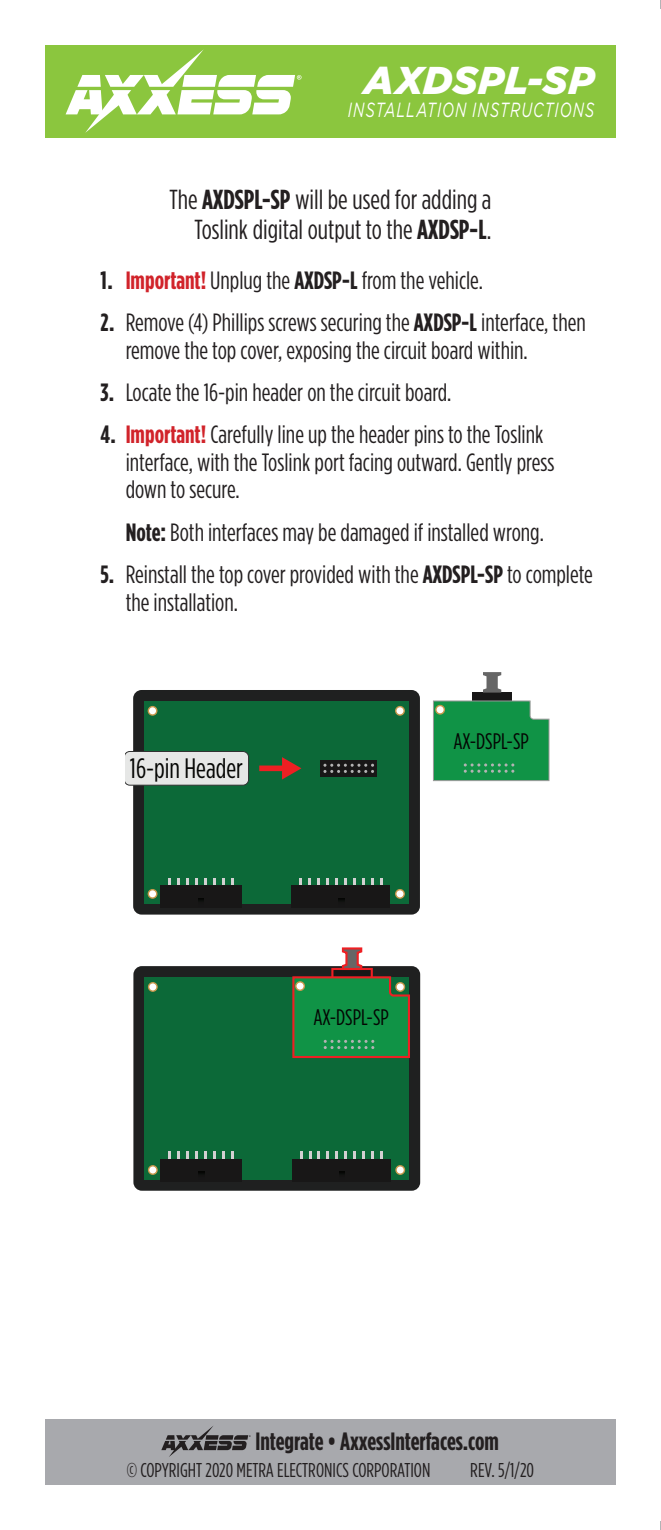
<style>
.page{position:relative;width:661px;height:1530px;background:#fff}
.page>*{position:absolute;margin:0;border:0;box-sizing:border-box;transform-origin:0 0}
.t1{font:italic 900 38.75px "Gotham";letter-spacing:.01em;color:#fff}
.t2{font:28px "Gotham Condensed";color:#040503}
.t3{font:27.5px/30px "Gotham Condensed";color:#231f20;text-align:right}
.t4{font:25px/27.5px "Gotham Condensed";color:#231f20}
.t5{font:700 25px "Gotham Condensed";color:#231f20}
.t6{font:22.5px "Gotham Condensed";color:#040503}
.t7{font:italic 20.5px "Gotham";letter-spacing:.07em;color:#fff;scale:.7 1}
.t8{font:20px "Gotham Condensed";color:#231f20}
.s1{font-weight:700}
.s2{font-weight:700;color:#d1232a}
</style>
<div class="page">
<div style="left:45px;top:45px;width:570px;height:92px;background:#8bc63e"></div>
<svg style="left:66px;top:49px;width:235px;height:84px"></svg>
<div style="left:45px;top:1420px;width:570px;height:65px;background:#a8a9ad"></div>
<svg style="left:161px;top:1426px;width:89px;height:31px"></svg>
<div style="left:133px;top:690px;width:286px;height:225px;background:#1f2020;border-radius:8px"></div>
<div style="left:144px;top:701px;width:264px;height:202px;background:#0c6938"></div>
<svg style="left:168px;top:878px;width:3px;height:8px"></svg>
<svg style="left:204px;top:878px;width:3px;height:8px"></svg>
<svg style="left:195px;top:878px;width:3px;height:8px"></svg>
<svg style="left:186px;top:878px;width:3px;height:8px"></svg>
<svg style="left:177px;top:878px;width:3px;height:8px"></svg>
<svg style="left:213px;top:878px;width:3px;height:8px"></svg>
<svg style="left:222px;top:878px;width:3px;height:8px"></svg>
<svg style="left:231px;top:878px;width:3px;height:8px"></svg>
<div style="left:160px;top:886px;width:81px;height:22px;background:#181717"></div>
<svg style="left:308px;top:878px;width:3px;height:8px"></svg>
<svg style="left:343px;top:878px;width:3px;height:8px"></svg>
<svg style="left:335px;top:878px;width:2px;height:8px"></svg>
<svg style="left:326px;top:878px;width:3px;height:8px"></svg>
<svg style="left:317px;top:878px;width:3px;height:8px"></svg>
<svg style="left:352px;top:878px;width:3px;height:8px"></svg>
<svg style="left:361px;top:878px;width:3px;height:8px"></svg>
<svg style="left:370px;top:878px;width:3px;height:8px"></svg>
<svg style="left:299px;top:878px;width:3px;height:8px"></svg>
<svg style="left:379px;top:878px;width:3px;height:8px"></svg>
<div style="left:291px;top:886px;width:99px;height:22px;background:#181717"></div>
<svg style="left:338px;top:898px;width:6px;height:3px"></svg>
<svg style="left:148px;top:890px;width:9px;height:8px"></svg>
<div style="left:147px;top:889px;width:10px;height:10px;border:1px solid #c9984c;border-radius:50%"></div>
<div style="left:395px;top:890px;width:9px;height:8px;background:#fff;border-radius:50%"></div>
<div style="left:395px;top:889px;width:9px;height:10px;border:1px solid #c9984c;border-radius:50%"></div>
<div style="left:125px;top:751px;width:123px;height:34px;background:#e6e7e6;border-radius:6px"></div>
<div style="left:125px;top:751px;width:123px;height:34px;border:1px solid #313232;border-radius:6px"></div>
<div style="left:259px;top:766px;width:26px;height:5px;background:#ee1f23"></div>
<svg style="left:282px;top:757px;width:19px;height:23px"></svg>
<svg style="left:198px;top:898px;width:6px;height:3px"></svg>
<svg style="left:148px;top:707px;width:9px;height:8px"></svg>
<div style="left:147px;top:706px;width:10px;height:10px;border:1px solid #c9984c;border-radius:50%"></div>
<div style="left:395px;top:707px;width:9px;height:8px;background:#fff;border-radius:50%"></div>
<div style="left:395px;top:706px;width:9px;height:10px;border:1px solid #c9984c;border-radius:50%"></div>
<div style="left:320px;top:760px;width:56px;height:16px;background:#181717"></div>
<svg style="left:323px;top:764px;width:51px;height:9px"></svg>
<div style="left:133px;top:966px;width:287px;height:225px;background:#1f2020;border-radius:8px"></div>
<div style="left:144px;top:977px;width:264px;height:203px;background:#0c6938"></div>
<svg style="left:168px;top:1151px;width:3px;height:8px"></svg>
<svg style="left:204px;top:1151px;width:3px;height:8px"></svg>
<svg style="left:195px;top:1151px;width:3px;height:8px"></svg>
<svg style="left:186px;top:1151px;width:3px;height:8px"></svg>
<svg style="left:177px;top:1151px;width:3px;height:8px"></svg>
<svg style="left:213px;top:1151px;width:3px;height:8px"></svg>
<svg style="left:222px;top:1151px;width:3px;height:8px"></svg>
<svg style="left:231px;top:1151px;width:3px;height:8px"></svg>
<div style="left:160px;top:1159px;width:82px;height:22px;background:#181717"></div>
<svg style="left:309px;top:1151px;width:2px;height:8px"></svg>
<svg style="left:344px;top:1151px;width:3px;height:8px"></svg>
<svg style="left:335px;top:1151px;width:3px;height:8px"></svg>
<svg style="left:326px;top:1151px;width:3px;height:8px"></svg>
<svg style="left:317px;top:1151px;width:3px;height:8px"></svg>
<svg style="left:353px;top:1151px;width:2px;height:8px"></svg>
<svg style="left:362px;top:1151px;width:2px;height:8px"></svg>
<svg style="left:371px;top:1151px;width:2px;height:8px"></svg>
<svg style="left:300px;top:1151px;width:2px;height:8px"></svg>
<svg style="left:380px;top:1151px;width:2px;height:8px"></svg>
<div style="left:292px;top:1159px;width:98px;height:22px;background:#181717"></div>
<svg style="left:148px;top:1166px;width:9px;height:8px"></svg>
<div style="left:148px;top:1165px;width:10px;height:10px;border:1px solid #c9984c;border-radius:50%"></div>
<svg style="left:395px;top:1166px;width:9px;height:8px"></svg>
<div style="left:395px;top:1165px;width:10px;height:10px;border:1px solid #c9984c;border-radius:50%"></div>
<svg style="left:198px;top:1172px;width:6px;height:2px"></svg>
<svg style="left:148px;top:983px;width:9px;height:8px"></svg>
<div style="left:148px;top:982px;width:10px;height:10px;border:1px solid #c9984c;border-radius:50%"></div>
<div style="left:472px;top:693px;width:39px;height:39px;background:#181717"></div>
<svg style="left:482px;top:672px;width:19px;height:21px"></svg>
<svg style="left:433px;top:701px;width:115px;height:80px;background:#1f9750"></svg>
<svg style="left:291px;top:947px;width:119px;height:112px"></svg>
<h1 class="t1" style="left:363px;top:58px;width:232px">AXDSPL-SP</h1>
<p class="t7" style="left:347px;top:99px;width:353px">INSTALLATION INSTRUCTIONS</p>
<p class="t3" style="left:169px;top:184px;width:323px">The <span class="s1">AXDSPL-SP</span> will be used for adding a<br>Toslink digital output to the <span class="s1">AXDSP-L</span>.</p>
<p class="t4" style="left:101px;top:266px;width:383px"><span class="s1">1.</span> <span class="s2">Important!</span> Unplug the <span class="s1">AXDSP-L</span> from the vehicle.</p>
<p class="t4" style="left:126px;top:308px;width:461px;text-indent:-25px"><span class="s1">2.</span> Remove (4) Phillips screws securing the <span class="s1">AXDSP-L</span> interface, then remove the top cover, exposing the circuit board within.</p>
<p class="t4" style="left:101px;top:378px;width:352px"><span class="s1">3.</span> Locate the 16-pin header on the circuit board.</p>
<p class="t4" style="left:126px;top:421px;width:430px;text-indent:-25px"><span class="s1">4.</span> <span class="s2">Important!</span> Carefully line up the header pins to the Toslink interface, with the Toslink port facing outward. Gently press down to secure.</p>
<p class="t4" style="left:126px;top:518px;width:419px"><span class="s1">Note:</span> Both interfaces may be damaged if installed wrong.</p>
<p class="t4" style="left:126px;top:560px;width:468px;text-indent:-25px"><span class="s1">5.</span> Reinstall the top cover provided with the <span class="s1">AXDSPL-SP</span> to complete the installation.</p>
<p class="t2" style="left:130px;top:753px;width:114px">16-pin Header</p>
<p class="t6" style="left:453px;top:729px;width:77px">AX-DSPL-SP</p>
<p class="t6" style="left:313px;top:1005px;width:77px">AX-DSPL-SP</p>
<p class="t5" style="left:255px;top:1427px;width:245px">Integrate • AxxessInterfaces.com</p>
<p class="t8" style="left:127px;top:1459px;width:305px">© COPYRIGHT 2020 METRA ELECTRONICS CORPORATION</p>
<p class="t8" style="left:470px;top:1459px;width:65px">REV. 5/1/20</p>
</div>
